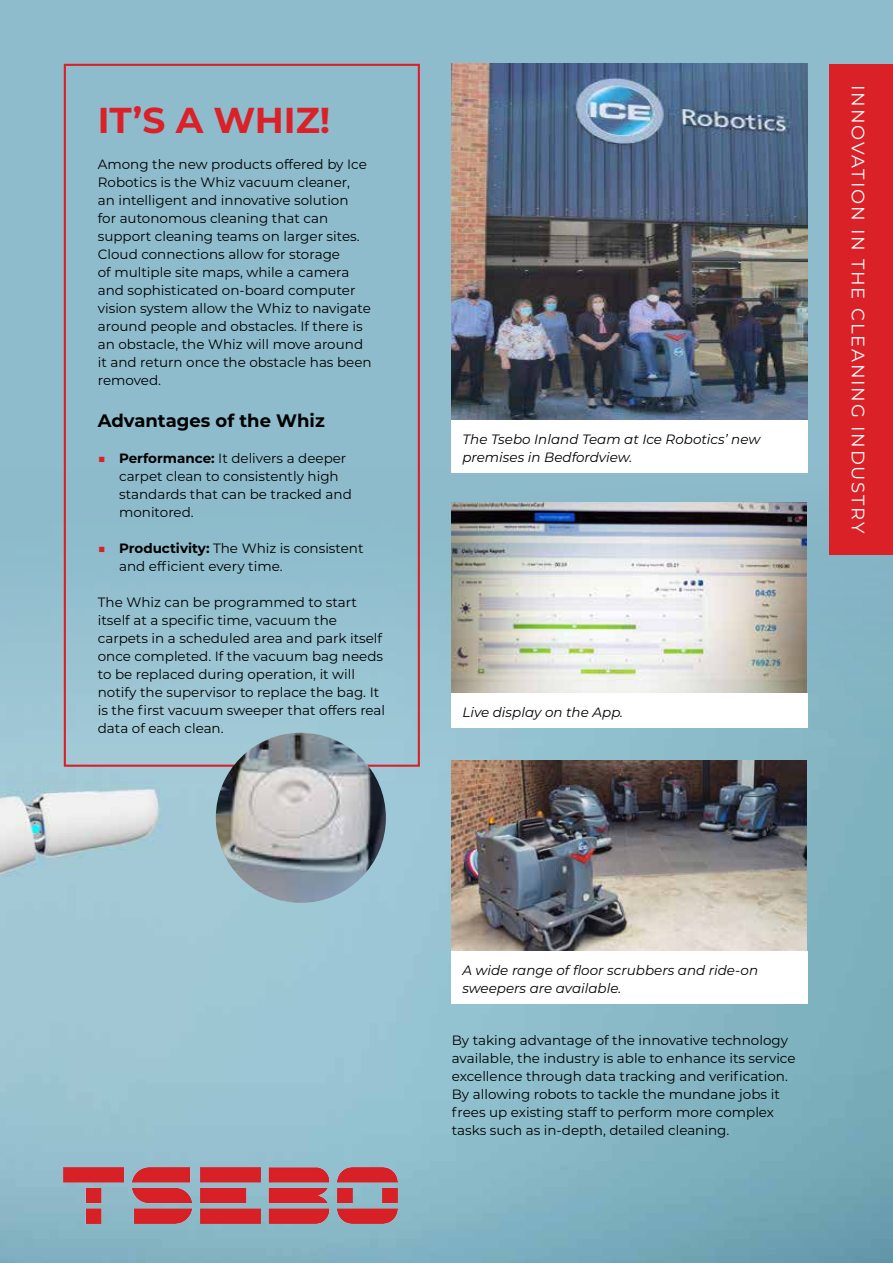
<style>
.page{position:relative;width:893px;height:1263px;background:#8ebccc}
.page>*{position:absolute;margin:0;border:0;box-sizing:border-box;transform-origin:0 0}
.t1{font:700 36px "Montserrat";color:#da2128}
.t2{font:18px "Montserrat";letter-spacing:.1em;color:#fff}
.t3{font:700 18px "Montserrat";color:#000}
.t4{font:13.5px/18px "Montserrat";color:#000}
.t5{font:italic 13.5px/18px "Montserrat";color:#000}
.s1{font-weight:700;color:#da2128}
.s2{font-weight:700}
</style>
<div class="page">
<img style="left:0;top:471px;width:893px;height:792px">
<div style="left:829px;top:64px;width:64px;height:491px;background:#da2128"></div>
<div style="left:64px;top:64px;width:356px;height:703px;border:2px solid #da2128"></div>
<img style="left:452px;top:64px;width:356px;height:356px">
<div style="left:452px;top:420px;width:356px;height:52px;background:#fff"></div>
<img style="left:452px;top:502px;width:354px;height:192px">
<div style="left:452px;top:694px;width:356px;height:34px;background:#fff"></div>
<img style="left:452px;top:760px;width:354px;height:191px">
<div style="left:452px;top:951px;width:356px;height:53px;background:#fff"></div>
<img style="left:216px;top:733px;width:170px;height:170px;border-radius:85px">
<img style="left:64px;top:1167px;width:333px;height:56px">
<h1 class="t1" style="left:98px;top:94px;width:234px">IT’S A WHIZ!</h1>
<p class="t4" style="left:98px;top:154px;width:275px">Among the new products offered by Ice Robotics is the Whiz vacuum cleaner,<br>an intelligent and innovative solution<br>for autonomous cleaning that can support cleaning teams on larger sites.<br>Cloud connections allow for storage<br>of multiple site maps, while a camera and sophisticated on-board computer vision system allow the Whiz to navigate around people and obstacles. If there is an obstacle, the Whiz will move around it and return once the obstacle has been removed.</p>
<h2 class="t3" style="left:98px;top:407px;width:229px">Advantages of the Whiz</h2>
<p class="t4" style="left:119px;top:448px;width:234px;text-indent:-21px"><span class="s1">■</span> <span class="s2">Performance:</span> It delivers a deeper carpet clean to consistently high standards that can be tracked and monitored.</p>
<p class="t4" style="left:119px;top:538px;width:246px;text-indent:-21px"><span class="s1">■</span> <span class="s2">Productivity:</span> The Whiz is consistent and efficient every time.</p>
<p class="t4" style="left:98px;top:592px;width:289px">The Whiz can be programmed to start itself at a specific time, vacuum the carpets in a scheduled area and park itself once completed. If the vacuum bag needs to be replaced during operation, it will notify the supervisor to replace the bag. It is the first vacuum sweeper that offers real data of each clean.</p>
<p class="t5" style="left:462px;top:429px;width:299px">The Tsebo Inland Team at Ice Robotics’ new premises in Bedfordview.</p>
<p class="t5" style="left:462px;top:703px;width:162px">Live display on the App.</p>
<h2 class="t2" style="left:871px;top:85px;width:450px;rotate:90deg">INNOVATION IN THE CLEANING INDUSTRY</h2>
<p class="t5" style="left:462px;top:961px;width:297px">A wide range of floor scrubbers and ride-on sweepers are available.</p>
<p class="t4" style="left:452px;top:1031px;width:345px">By taking advantage of the innovative technology available, the industry is able to enhance its service excellence through data tracking and verification.<br>By allowing robots to tackle the mundane jobs it frees up existing staff to perform more complex tasks such as in-depth, detailed cleaning.</p>
</div>
